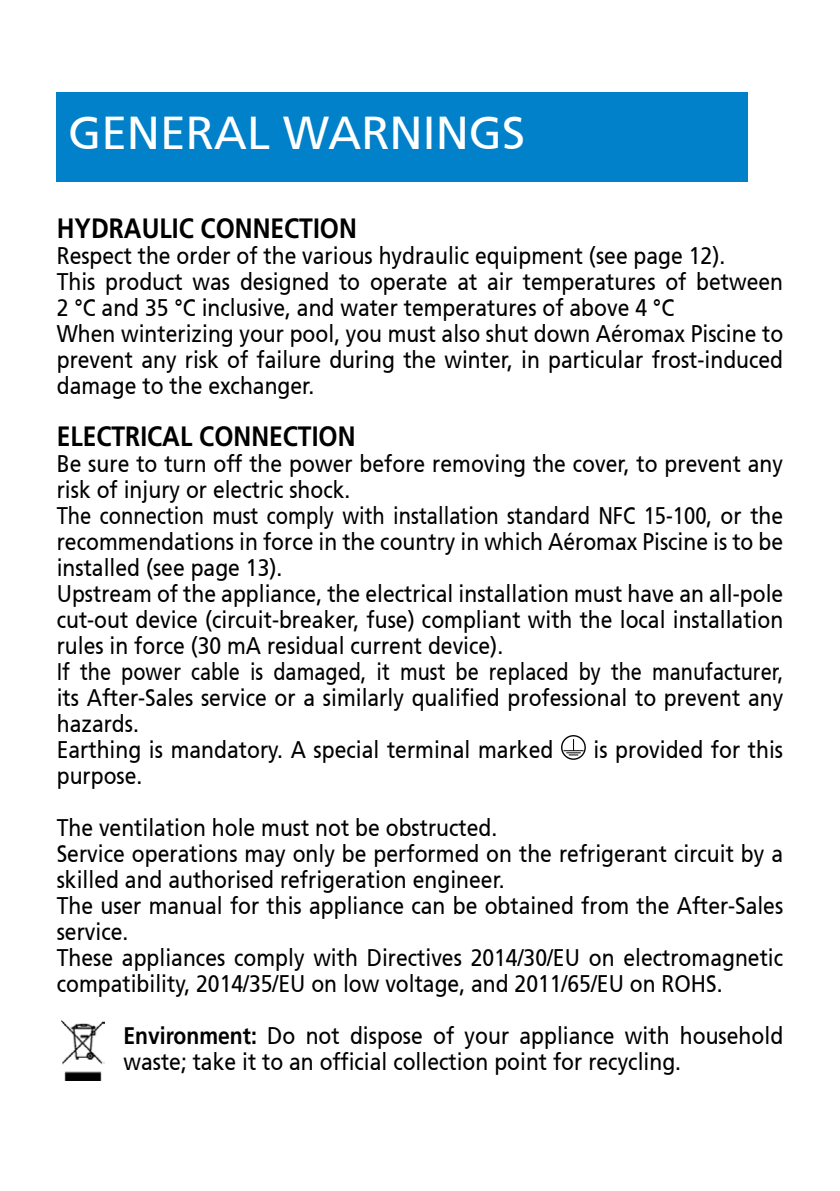
<style>
.page{position:relative;width:840px;height:1191px;background:#fff}
.page>*{position:absolute;margin:0;border:0;box-sizing:border-box;transform-origin:0 0}
.t1{font:46px "Frutiger 55 Roman";color:#fff}
.t2{font:700 28px "Frutiger LT Std";color:#000;scale:.88 1}
.t3{font:24px/26px "Frutiger 55 Roman";color:#000;scale:.88 1}
.s1{font-family:"Frutiger LT Std";font-weight:700}
</style>
<div class="page">
<div style="left:57px;top:92px;width:690px;height:89px;background:#0081c9"></div>
<svg style="left:563px;top:739px;width:20px;height:16px"></svg>
<div style="left:560px;top:735px;width:25px;height:25px;border:1px solid #000;border-radius:50%"></div>
<img style="left:62px;top:1020px;width:42px;height:60px">
<h1 class="t1" style="left:68px;top:106px;width:458px">GENERAL WARNINGS</h1>
<p class="t2" style="left:57px;top:211px;width:342px">HYDRAULIC CONNECTION</p>
<p class="t3" style="left:57px;top:242px;width:826px">Respect the order of the various hydraulic equipment (see page 12).<br>This product was designed to operate at air temperatures of between 2 °C and 35 °C inclusive, and water temperatures of above 4 °C<br>When winterizing your pool, you must also shut down Aéromax Piscine to prevent any risk of failure during the winter, in particular frost-induced damage to the exchanger.</p>
<p class="t2" style="left:57px;top:419px;width:341px">ELECTRICAL CONNECTION</p>
<p class="t3" style="left:57px;top:450px;width:826px">Be sure to turn off the power before removing the cover, to prevent any risk of injury or electric shock.<br>The connection must comply with installation standard NFC 15-100, or the recommendations in force in the country in which Aéromax Piscine is to be installed (see page 13).<br>Upstream of the appliance, the electrical installation must have an all-pole cut-out device (circuit-breaker, fuse) compliant with the local installation rules in force (30 mA residual current device).<br>If the power cable is damaged, it must be replaced by the manufacturer, its After-Sales service or a similarly qualified professional to prevent any hazards.<br>Earthing is mandatory. A special terminal marked</p>
<p class="t3" style="left:593px;top:736px;width:217px">is provided for this</p>
<p class="t3" style="left:57px;top:749px;width:502px;line-height:52px">purpose.<br>The ventilation hole must not be obstructed.</p>
<p class="t3" style="left:57px;top:840px;width:826px">Service operations may only be performed on the refrigerant circuit by a skilled and authorised refrigeration engineer.<br>The user manual for this appliance can be obtained from the After-Sales service.<br>These appliances comply with Directives 2014/30/EU on electromagnetic compatibility, 2014/35/EU on low voltage, and 2011/65/EU on ROHS.</p>
<p class="t3" style="left:123px;top:1022px;width:750px"><span class="s1">Environment:</span> Do not dispose of your appliance with household waste; take it to an official collection point for recycling.</p>
</div>
